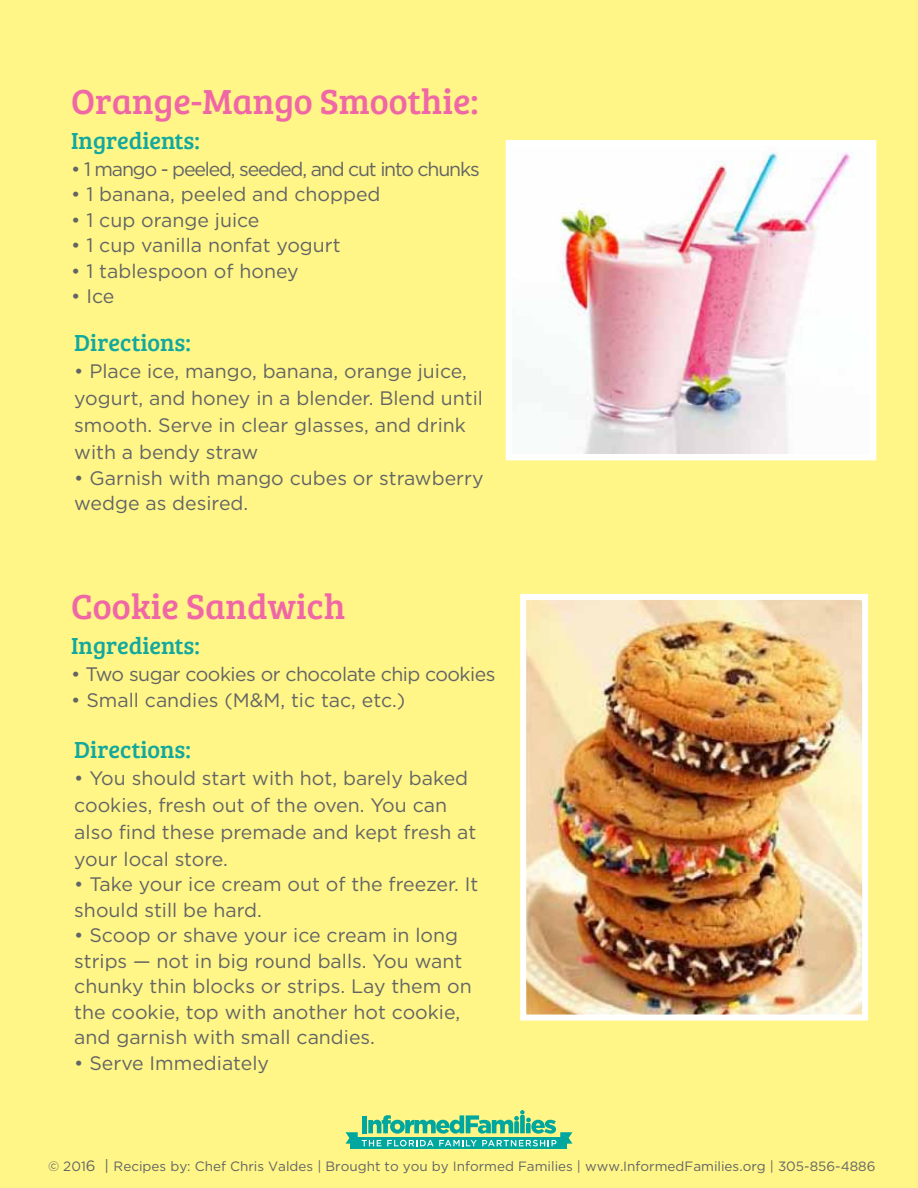
<style>
.page{position:relative;width:918px;height:1188px;background:#fff687}
.page>*{position:absolute;margin:0;border:0;box-sizing:border-box;transform-origin:0 0}
.t1{font:36px "Bree Serif";color:#f067a6}
.t2{font:24px "Bree Serif";color:#13a89e}
.t3{font:19.5px/27px "Gotham";color:#636466}
.t4{font:19.5px "Gotham";letter-spacing:-.025em;color:#636466}
.t5{font:19.5px "Gotham";letter-spacing:-.06em;color:#636466}
.t6{font:13.5px "Gotham";color:#636466}
.s1{font-size:15px}
</style>
<div class="page">
<svg style="left:350px;top:1146px;width:216px;height:3px"></svg>
<svg style="left:346px;top:1110px;width:226px;height:36px"></svg>
<img style="left:527px;top:601px;width:334px;height:413px">
<div style="left:520px;top:594px;width:348px;height:427px;border:6px solid #fff"></div>
<img style="left:513px;top:147px;width:356px;height:306px">
<div style="left:506px;top:140px;width:370px;height:320px;border:6px solid #fff"></div>
<h1 class="t1" style="left:71px;top:75px;width:409px">Orange-Mango Smoothie:</h1>
<p class="t2" style="left:71px;top:123px;width:130px">Ingredients:</p>
<p class="t5" style="left:71px;top:157px;width:410px">• 1 mango - peeled, seeded, and cut into chunks</p>
<p class="t3" style="left:71px;top:181px;width:311px">• 1 banana, peeled and chopped</p>
<p class="t3" style="left:71px;top:206px;width:190px">• 1 cup orange juice</p>
<p class="t3" style="left:71px;top:232px;width:271px">• 1 cup vanilla nonfat yogurt</p>
<p class="t3" style="left:71px;top:257px;width:229px">• 1 tablespoon of honey</p>
<p class="t3" style="left:71px;top:283px;width:45px">• Ice</p>
<p class="t2" style="left:74px;top:325px;width:118px">Directions:</p>
<p class="t3" style="left:74px;top:358px;width:410px">• Place ice, mango, banana, orange juice, yogurt, and honey in a blender. Blend until smooth. Serve in clear glasses, and drink with a bendy straw</p>
<p class="t3" style="left:74px;top:465px;width:411px;line-height:25.5px">• Garnish with mango cubes or strawberry wedge as desired.</p>
<h1 class="t1" style="left:71px;top:581px;width:276px">Cookie Sandwich</h1>
<p class="t2" style="left:71px;top:628px;width:130px">Ingredients:</p>
<p class="t4" style="left:71px;top:662px;width:426px">• Two sugar cookies or chocolate chip cookies</p>
<p class="t3" style="left:71px;top:686px;width:336px">• Small candies (M&amp;M, tic tac, etc.)</p>
<p class="t2" style="left:74px;top:732px;width:118px">Directions:</p>
<p class="t3" style="left:74px;top:764px;width:404px">• You should start with hot, barely baked cookies, fresh out of the oven. You can also find these premade and kept fresh at your local store.</p>
<p class="t3" style="left:74px;top:872px;width:406px;line-height:25.5px">• Take your ice cream out of the freezer. It should still be hard.</p>
<p class="t3" style="left:74px;top:923px;width:399px;line-height:25.5px">• Scoop or shave your ice cream in long strips — not in big round balls. You want chunky thin blocks or strips. Lay them on the cookie, top with another hot cookie, and garnish with small candies.</p>
<p class="t3" style="left:74px;top:1049px;width:196px">• Serve Immediately</p>
<p class="t6" style="left:48px;top:1158px;width:829px">© 201<span class="s1">6 |</span> Recipes by: Chef Chris Valdes | Brought to you by Informed Families | www.InformedFamilies.org | 305-856-4886</p>
</div>
